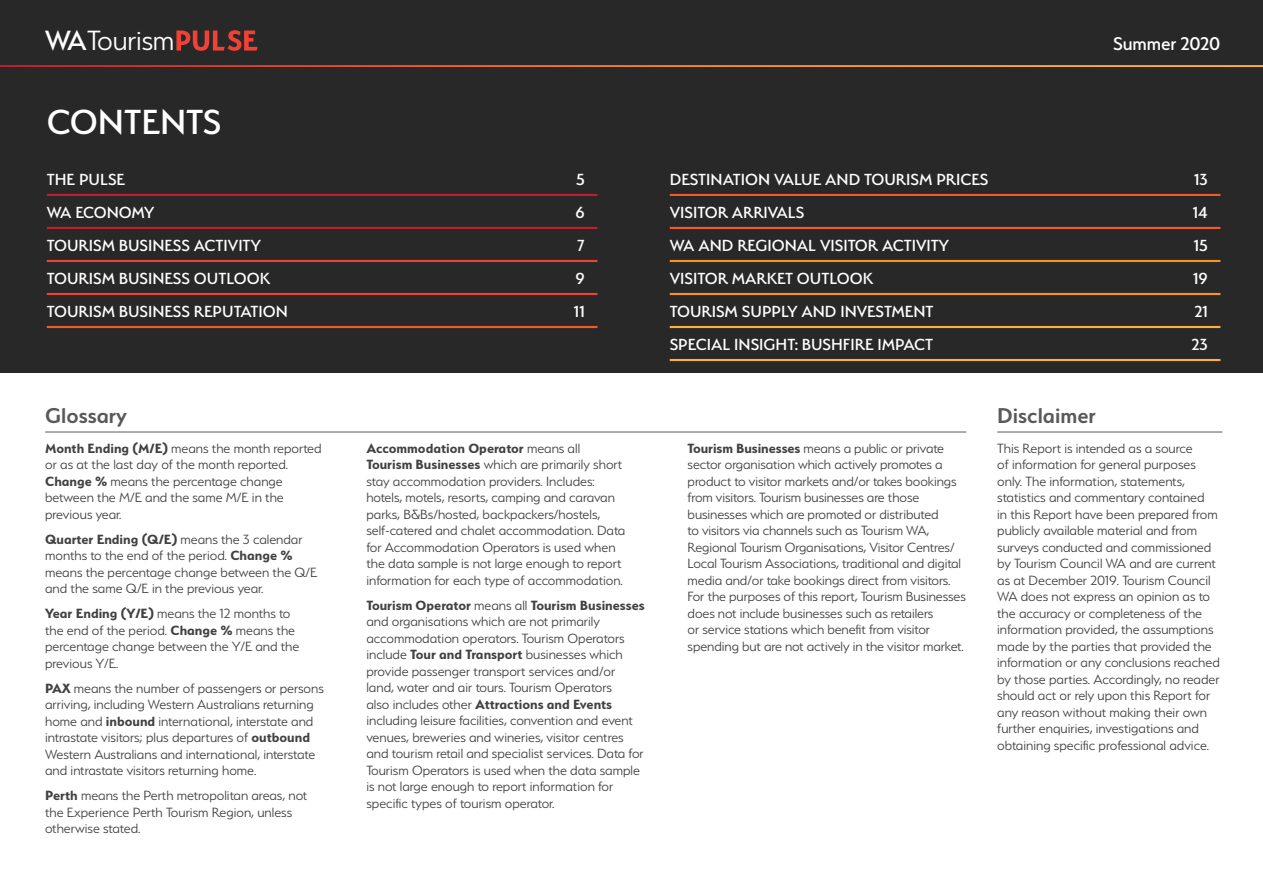
<style>
.page{position:relative;width:1263px;height:893px;background:#fff}
.page>*{position:absolute;margin:0;border:0;box-sizing:border-box;transform-origin:0 0}
.t1{font:500 39px "Serenity";color:#fff}
.t2{font:300 31.2px "Serenity";letter-spacing:-.005em;color:#fff}
.t3{font:600 24px "Serenity";color:#58595b}
.t4{font:500 20.7px "Serenity";letter-spacing:-.005em;color:#fff}
.t5{font:500 18px "Serenity";color:#fff}
.t6{font:500 18px "Serenity";letter-spacing:-.02em;color:#fff}
.t7{font:300 15px/16.5px "Serenity";color:#414042}
.s1{font-weight:500}
.s2{font-weight:700}
</style>
<div class="page">
<div style="left:0;top:0;width:1263px;height:65px;background:#292829"></div>
<svg style="left:176px;top:30px;width:82px;height:21px"></svg>
<hr style="left:45px;top:432px;width:921px;height:1px;background:#58595b">
<div style="left:0;top:67px;width:1263px;height:306px;background:#292829"></div>
<hr style="left:47px;top:194px;width:550px;height:2px;background:#be1e2d">
<hr style="left:47px;top:227px;width:550px;height:2px;background:#be1e2d">
<hr style="left:47px;top:260px;width:550px;height:2px;background:#ef4136">
<hr style="left:47px;top:293px;width:550px;height:2px;background:#ef4136">
<hr style="left:47px;top:326px;width:550px;height:2px;background:#f15a29">
<hr style="left:670px;top:194px;width:550px;height:2px;background:#f15a29">
<hr style="left:670px;top:227px;width:550px;height:2px;background:#f15a29">
<hr style="left:670px;top:260px;width:550px;height:2px;background:#f7941e">
<hr style="left:670px;top:293px;width:550px;height:2px;background:#f7941e">
<hr style="left:670px;top:326px;width:550px;height:2px;background:#fbb040">
<hr style="left:670px;top:359px;width:550px;height:2px;background:#fbb040">
<hr style="left:997px;top:432px;width:225px;height:1px;background:#58595b">
<p class="t2" style="left:45px;top:24px;width:131px"><span class="s1">WA</span>Tourism</p>
<p class="t4" style="left:1113px;top:32px;width:109px">Summer 2020</p>
<p class="t1" style="left:47px;top:101px;width:176px">CONTENTS</p>
<p class="t5" style="left:47px;top:170px;width:80px">THE PULSE</p>
<p class="t5" style="left:576px;top:170px;width:10px">5</p>
<p class="t6" style="left:47px;top:203px;width:109px">WA ECONOMY</p>
<p class="t5" style="left:575px;top:203px;width:11px">6</p>
<p class="t5" style="left:47px;top:236px;width:215px">TOURISM BUSINESS ACTIVITY</p>
<p class="t5" style="left:577px;top:236px;width:9px">7</p>
<p class="t5" style="left:47px;top:269px;width:225px">TOURISM BUSINESS OUTLOOK</p>
<p class="t5" style="left:575px;top:269px;width:11px">9</p>
<p class="t5" style="left:47px;top:302px;width:243px">TOURISM BUSINESS REPUTATION</p>
<p class="t5" style="left:574px;top:302px;width:12px">11</p>
<p class="t3" style="left:45px;top:403px;width:83px">Glossary</p>
<p class="t7" style="left:45px;top:440px;width:278px"><span class="s2">Month Ending (M/E)</span> means the month reported or as at the last day of the month reported.<br><span class="s2">Change %</span> means the percentage change between the M/E and the same M/E in the previous year.</p>
<p class="t7" style="left:45px;top:531px;width:274px"><span class="s2">Quarter Ending (Q/E)</span> means the 3 calendar months to the end of the period. <span class="s2">Change % </span>means the percentage change between the Q/E and the same Q/E in the previous year.</p>
<p class="t7" style="left:45px;top:605px;width:256px"><span class="s2">Year Ending (Y/E)</span> means the 12 months to the end of the period. <span class="s2">Change %</span> means the percentage change between the Y/E and the previous Y/E.</p>
<p class="t7" style="left:45px;top:680px;width:280px"><span class="s2">PAX</span> means the number of passengers or persons arriving, including Western Australians returning home and <span class="s2">inbound</span> international, interstate and intrastate visitors; plus departures of <span class="s2">outbound </span>Western Australians and international, interstate and intrastate visitors returning home.</p>
<p class="t7" style="left:45px;top:787px;width:264px"><span class="s2">Perth</span> means the Perth metropolitan areas, not the Experience Perth Tourism Region, unless otherwise stated.</p>
<p class="t7" style="left:366px;top:440px;width:261px"><span class="s2">Accommodation Operator</span> means all <span class="s2">Tourism Businesses</span> which are primarily short stay accommodation providers. Includes: hotels, motels, resorts, camping and caravan parks, B&amp;Bs/hosted, backpackers/hostels, self-catered and chalet accommodation. Data for Accommodation Operators is used when the data sample is not large enough to report information for each type of accommodation.</p>
<p class="t7" style="left:366px;top:597px;width:280px"><span class="s2">Tourism Operator</span> means all <span class="s2">Tourism Businesses </span>and organisations which are not primarily accommodation operators. Tourism Operators include <span class="s2">Tour and Transport</span> businesses which provide passenger transport services and/or land, water and air tours. Tourism Operators<br>also includes other <span class="s2">Attractions and Events </span>including leisure facilities, convention and event venues, breweries and wineries, visitor centres and tourism retail and specialist services. Data for Tourism Operators is used when the data sample is not large enough to report information for specific types of tourism operator.</p>
<p class="t5" style="left:670px;top:170px;width:320px">DESTINATION VALUE AND TOURISM PRICES</p>
<p class="t5" style="left:1194px;top:170px;width:15px">13</p>
<p class="t5" style="left:670px;top:203px;width:136px">VISITOR ARRIVALS</p>
<p class="t5" style="left:1193px;top:203px;width:16px">14</p>
<p class="t5" style="left:670px;top:236px;width:281px">WA AND REGIONAL VISITOR ACTIVITY</p>
<p class="t5" style="left:1194px;top:236px;width:16px">15</p>
<p class="t5" style="left:670px;top:269px;width:205px">VISITOR MARKET OUTLOOK</p>
<p class="t5" style="left:1193px;top:269px;width:16px">19</p>
<p class="t5" style="left:670px;top:302px;width:265px">TOURISM SUPPLY AND INVESTMENT</p>
<p class="t5" style="left:1194px;top:302px;width:15px">21</p>
<p class="t5" style="left:670px;top:335px;width:265px">SPECIAL INSIGHT: BUSHFIRE IMPACT</p>
<p class="t5" style="left:1191px;top:335px;width:18px">23</p>
<p class="t7" style="left:688px;top:440px;width:280px"><span class="s2">Tourism Businesses</span> means a public or private sector organisation which actively promotes a product to visitor markets and/or takes bookings from visitors. Tourism businesses are those businesses which are promoted or distributed<br>to visitors via channels such as Tourism WA, Regional Tourism Organisations, Visitor Centres/ Local Tourism Associations, traditional and digital media and/or take bookings direct from visitors.<br>For the purposes of this report, Tourism Businesses does not include businesses such as retailers<br>or service stations which benefit from visitor spending but are not actively in the visitor market.</p>
<p class="t3" style="left:997px;top:403px;width:100px">Disclaimer</p>
<p class="t7" style="left:997px;top:440px;width:224px">This Report is intended as a source<br>of information for general purposes only. The information, statements, statistics and commentary contained<br>in this Report have been prepared from publicly available material and from surveys conducted and commissioned by Tourism Council WA and are current as at December 2019. Tourism Council WA does not express an opinion as to the accuracy or completeness of the information provided, the assumptions made by the parties that provided the information or any conclusions reached by those parties. Accordingly, no reader should act or rely upon this Report for any reason without making their own further enquiries, investigations and obtaining specific professional advice.</p>
</div>
